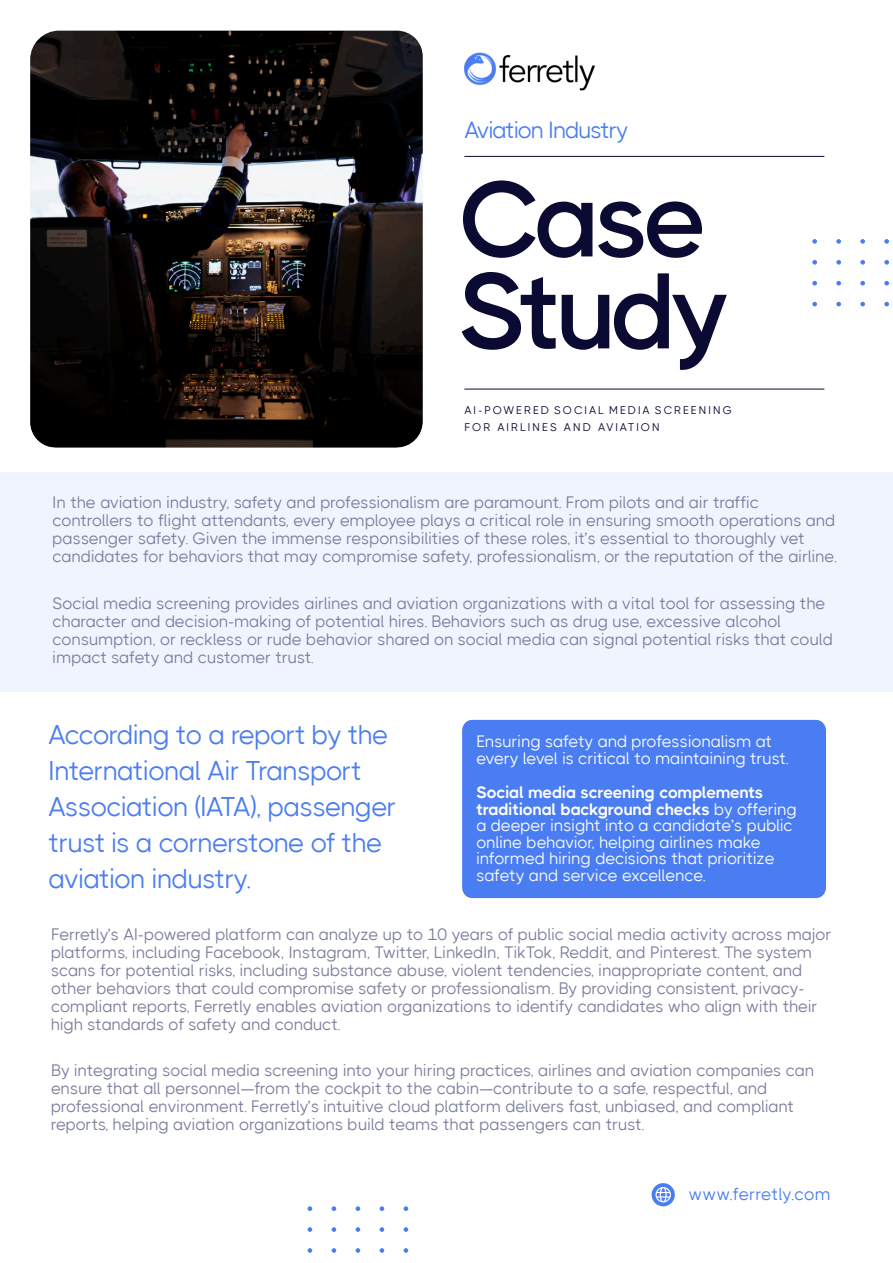
<style>
.page{position:relative;width:893px;height:1263px;background:#fff}
.page>*{position:absolute;margin:0;border:0;box-sizing:border-box;transform-origin:0 0}
.t1{font:600 107.1px/91.9px "THICCCBOI";letter-spacing:-.06em;color:#0b0a33}
.t2{font:27px/36px "THICCCBOI";letter-spacing:-.04em;color:#4a7df1}
.t3{font:23.1px "THICCCBOI";letter-spacing:-.05em;color:#4a7df1}
.t4{font:17.1px "THICCCBOI";letter-spacing:.005em;color:#4a7df1}
.t5{font:16.5px/18px "THICCCBOI";letter-spacing:-.02em;color:#7a7d9c}
.t6{font:16.5px/16.5px "THICCCBOI";letter-spacing:-.02em;color:#fff}
.t7{font:11.1px/17px "THICCCBOI";letter-spacing:.16em;color:#0b0a33}
.s1{font-weight:700}
</style>
<div class="page">
<div style="left:0;top:472px;width:893px;height:220px;background:#eff4fe"></div>
<div style="left:462px;top:720px;width:364px;height:178px;background:#4a7df1;border-radius:10px"></div>
<svg style="left:652px;top:1183px;width:23px;height:23px"></svg>
<hr style="left:464px;top:389px;width:360px;height:1px;background:#0b0a33">
<hr style="left:464px;top:156px;width:360px;height:1px;background:#0b0a33">
<svg style="left:308px;top:1206px;width:4px;height:5px"></svg>
<svg style="left:332px;top:1206px;width:4px;height:5px"></svg>
<svg style="left:356px;top:1206px;width:4px;height:5px"></svg>
<svg style="left:380px;top:1206px;width:4px;height:5px"></svg>
<svg style="left:404px;top:1206px;width:4px;height:5px"></svg>
<svg style="left:308px;top:1227px;width:4px;height:5px"></svg>
<svg style="left:332px;top:1227px;width:4px;height:5px"></svg>
<svg style="left:356px;top:1227px;width:4px;height:5px"></svg>
<svg style="left:380px;top:1227px;width:4px;height:5px"></svg>
<svg style="left:404px;top:1227px;width:4px;height:5px"></svg>
<svg style="left:308px;top:1248px;width:4px;height:5px"></svg>
<svg style="left:332px;top:1248px;width:4px;height:5px"></svg>
<svg style="left:356px;top:1248px;width:4px;height:5px"></svg>
<svg style="left:380px;top:1248px;width:4px;height:5px"></svg>
<svg style="left:404px;top:1248px;width:4px;height:5px"></svg>
<svg style="left:812px;top:239px;width:5px;height:5px"></svg>
<svg style="left:836px;top:239px;width:5px;height:5px"></svg>
<svg style="left:860px;top:239px;width:5px;height:5px"></svg>
<svg style="left:884px;top:239px;width:5px;height:5px"></svg>
<svg style="left:812px;top:260px;width:5px;height:5px"></svg>
<svg style="left:836px;top:260px;width:5px;height:5px"></svg>
<svg style="left:860px;top:260px;width:5px;height:5px"></svg>
<svg style="left:884px;top:260px;width:5px;height:5px"></svg>
<svg style="left:812px;top:281px;width:5px;height:4px"></svg>
<svg style="left:836px;top:281px;width:5px;height:4px"></svg>
<svg style="left:860px;top:281px;width:5px;height:4px"></svg>
<svg style="left:884px;top:281px;width:5px;height:4px"></svg>
<svg style="left:812px;top:302px;width:5px;height:4px"></svg>
<svg style="left:836px;top:302px;width:5px;height:4px"></svg>
<svg style="left:860px;top:302px;width:5px;height:4px"></svg>
<svg style="left:884px;top:302px;width:5px;height:4px"></svg>
<img style="left:464px;top:52px;width:131px;height:39px">
<img style="left:30px;top:31px;width:393px;height:417px">
<h3 class="t3" style="left:464px;top:119px;width:166px">Aviation Industry</h3>
<h1 class="t1" style="left:459px;top:178px;width:274px">Case<br>Study</h1>
<p class="t7" style="left:464px;top:402px;width:269px">AI-POWERED SOCIAL MEDIA SCREENING<br>FOR AIRLINES AND AVIATION</p>
<p class="t5" style="left:53px;top:494px;width:786px">In the aviation industry, safety and professionalism are paramount. From pilots and air traffic controllers to flight attendants, every employee plays a critical role in ensuring smooth operations and passenger safety. Given the immense responsibilities of these roles, it’s essential to thoroughly vet candidates for behaviors that may compromise safety, professionalism, or the reputation of the airline.</p>
<p class="t5" style="left:53px;top:595px;width:782px">Social media screening provides airlines and aviation organizations with a vital tool for assessing the character and decision-making of potential hires. Behaviors such as drug use, excessive alcohol consumption, or reckless or rude behavior shared on social media can signal potential risks that could impact safety and customer trust.</p>
<h2 class="t2" style="left:49px;top:718px;width:349px">According to a report by the<br>International Air Transport<br>Association (IATA), passenger trust is a cornerstone of the aviation industry.</h2>
<p class="t6" style="left:476px;top:734px;width:314px">Ensuring safety and professionalism at every level is critical to maintaining trust.</p>
<p class="t6" style="left:476px;top:785px;width:322px"><span class="s1">Social media screening complements traditional background checks</span> by offering a deeper insight into a candidate’s public online behavior, helping airlines make informed hiring decisions that prioritize safety and service excellence.</p>
<p class="t5" style="left:51px;top:926px;width:782px">Ferretly’s AI-powered platform can analyze up to 10 years of public social media activity across major platforms, including Facebook, Instagram, Twitter, LinkedIn, TikTok, Reddit, and Pinterest. The system scans for potential risks, including substance abuse, violent tendencies, inappropriate content, and other behaviors that could compromise safety or professionalism. By providing consistent, privacy&shy;compliant reports, Ferretly enables aviation organizations to identify candidates who align with their high standards of safety and conduct.</p>
<p class="t5" style="left:51px;top:1062px;width:765px">By integrating social media screening into your hiring practices, airlines and aviation companies can ensure that all personnel—from the cockpit to the cabin—contribute to a safe, respectful, and professional environment. Ferretly’s intuitive cloud platform delivers fast, unbiased, and compliant reports, helping aviation organizations build teams that passengers can trust.</p>
<p class="t4" style="left:689px;top:1186px;width:143px">www.ferretly.com</p>
</div>
